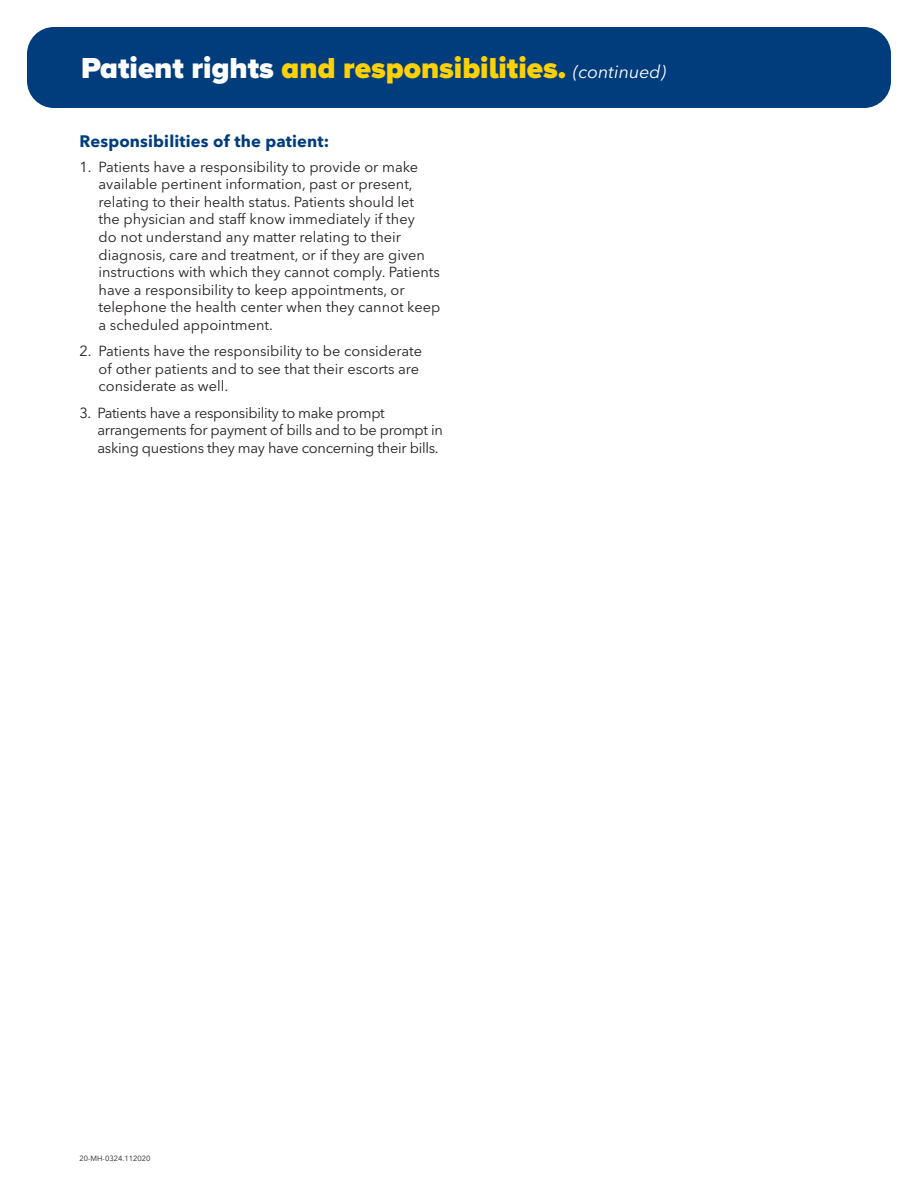
<style>
.page{position:relative;width:918px;height:1188px;background:#fff}
.page>*{position:absolute;margin:0;border:0;box-sizing:border-box;transform-origin:0 0}
.t1{font:900 30px "Proxima Nova A";color:#fed105}
.Subhead{font:700 16.5px "Avenir Next LT Pro";letter-spacing:.01em;color:#013d7d}
.Numbered_Text_2col{font:14.55px/17.5px "Avenir Next LT Pro";color:#231f20}
.Numbered_Text_2col-2{font:14.55px/17.5px "Avenir Next LT Pro";letter-spacing:-.02em;color:#231f20}
.body_text{font:7.5px "Avenir Next LT Pro";color:#231f20}
.s1{color:#fff}
.s2{font-family:"Avenir Next LT Pro";font-weight:400;font-style:italic;font-size:18px;color:#fff}
</style>
<div class="page">
<div style="left:27px;top:27px;width:864px;height:81px;background:#013d7d;border-radius:27px"></div>
<p class="t1" style="left:81px;top:45px;width:587px"><span class="s1">Patient rights</span> and responsibilities. <span class="s2">(continued)</span></p>
<p class="Subhead" style="left:80px;top:132px;width:251px">Responsibilities of the patient:</p>
<p class="Numbered_Text_2col" style="left:99px;top:158px;width:343px;text-indent:-19px">1. Patients have a responsibility to provide or make available pertinent information, past or present, relating to their health status. Patients should let<br>the physician and staff know immediately if they<br>do not understand any matter relating to their diagnosis, care and treatment, or if they are given instructions with which they cannot comply. Patients have a responsibility to keep appointments, or telephone the health center when they cannot keep a scheduled appointment.</p>
<p class="Numbered_Text_2col" style="left:99px;top:342px;width:325px;text-indent:-19px">2. Patients have the responsibility to be considerate of other patients and to see that their escorts are considerate as well.</p>
<p class="Numbered_Text_2col-2" style="left:97px;top:404px;width:347px;text-indent:-18px">3. Patients have a responsibility to make prompt arrangements for payment of bills and to be prompt in asking questions they may have concerning their bills.</p>
<p class="body_text" style="left:80px;top:1154px;width:72px">20-MH-0324.112020</p>
</div>
